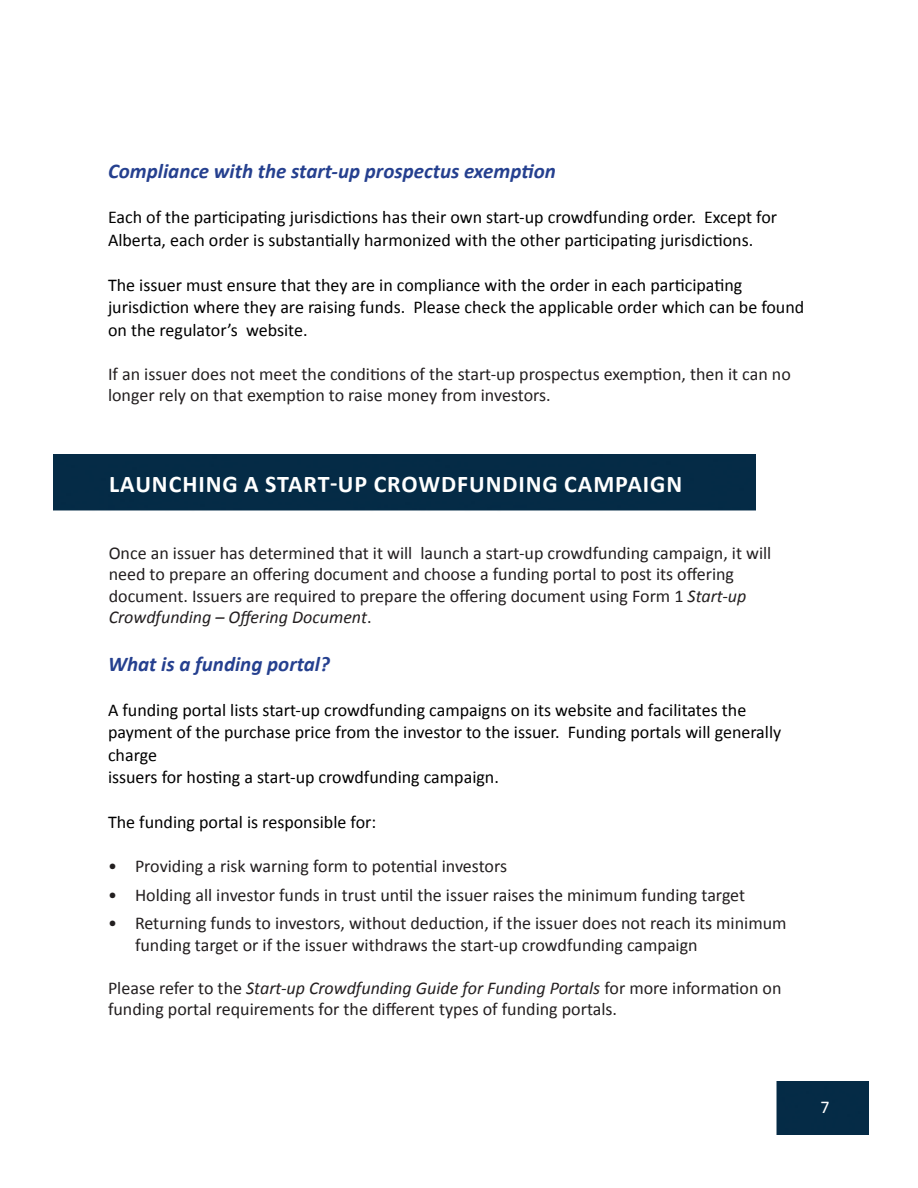
<style>
.page{position:relative;width:918px;height:1188px;background:#fff}
.page>*{position:absolute;margin:0;border:0;box-sizing:border-box;transform-origin:0 0}
.t1{font:700 24px "Calibri";letter-spacing:.04em;color:#fff}
.t2{font:italic 700 21px "Calibri";color:#25408f}
.t3{font:18px/21.6px "Calibri";color:#231f20}
.t4{font:18px/22.5px "Calibri";color:#000}
.t5{font:18px "Calibri";color:#fff}
.s1{font-style:italic}
</style>
<div class="page">
<div style="left:776px;top:1082px;width:92px;height:52px;background:#052b46"></div>
<div style="left:54px;top:455px;width:702px;height:56px;background:#052b46"></div>
<p class="t2" style="left:108px;top:158px;width:449px">Compliance with the start-up prospectus exemption</p>
<p class="t4" style="left:108px;top:206px;width:671px">Each of the participating jurisdictions has their own start-up crowdfunding order. Except for<br>Alberta, each order is substantially harmonized with the other participating jurisdictions.</p>
<p class="t4" style="left:108px;top:274px;width:698px">The issuer must ensure that they are in compliance with the order in each participating jurisdiction where they are raising funds. Please check the applicable order which can be found on the regulator’s website.</p>
<p class="t3" style="left:108px;top:363px;width:684px">If an issuer does not meet the conditions of the start-up prospectus exemption, then it can no longer rely on that exemption to raise money from investors.</p>
<p class="t1" style="left:109px;top:469px;width:575px">LAUNCHING A START-UP CROWDFUNDING CAMPAIGN</p>
<p class="t3" style="left:109px;top:542px;width:664px">Once an issuer has determined that it will launch a start-up crowdfunding campaign, it will need to prepare an offering document and choose a funding portal to post its offering document. Issuers are required to prepare the offering document using Form 1 <span class="s1">Start-up Crowdfunding – Offering Document</span>.</p>
<p class="t2" style="left:108px;top:650px;width:223px">What is a funding portal?</p>
<p class="t4" style="left:108px;top:699px;width:675px">A funding portal lists start-up crowdfunding campaigns on its website and facilitates the payment of the purchase price from the investor to the issuer. Funding portals will generally charge<br>issuers for hosting a start-up crowdfunding campaign.</p>
<p class="t4" style="left:108px;top:811px;width:270px">The funding portal is responsible for:</p>
<p class="t3" style="left:108px;top:856px;width:401px">• Providing a risk warning form to potential investors</p>
<p class="t3" style="left:108px;top:884px;width:639px">• Holding all investor funds in trust until the issuer raises the minimum funding target</p>
<p class="t3" style="left:135px;top:912px;width:653px;text-indent:-27px">• Returning funds to investors, without deduction, if the issuer does not reach its minimum funding target or if the issuer withdraws the start-up crowdfunding campaign</p>
<p class="t3" style="left:108px;top:977px;width:675px">Please refer to the <span class="s1">Start-up Crowdfunding Guide for Funding Portals</span> for more information on funding portal requirements for the different types of funding portals.</p>
<p class="t5" style="left:820px;top:1096px;width:11px">7</p>
</div>
